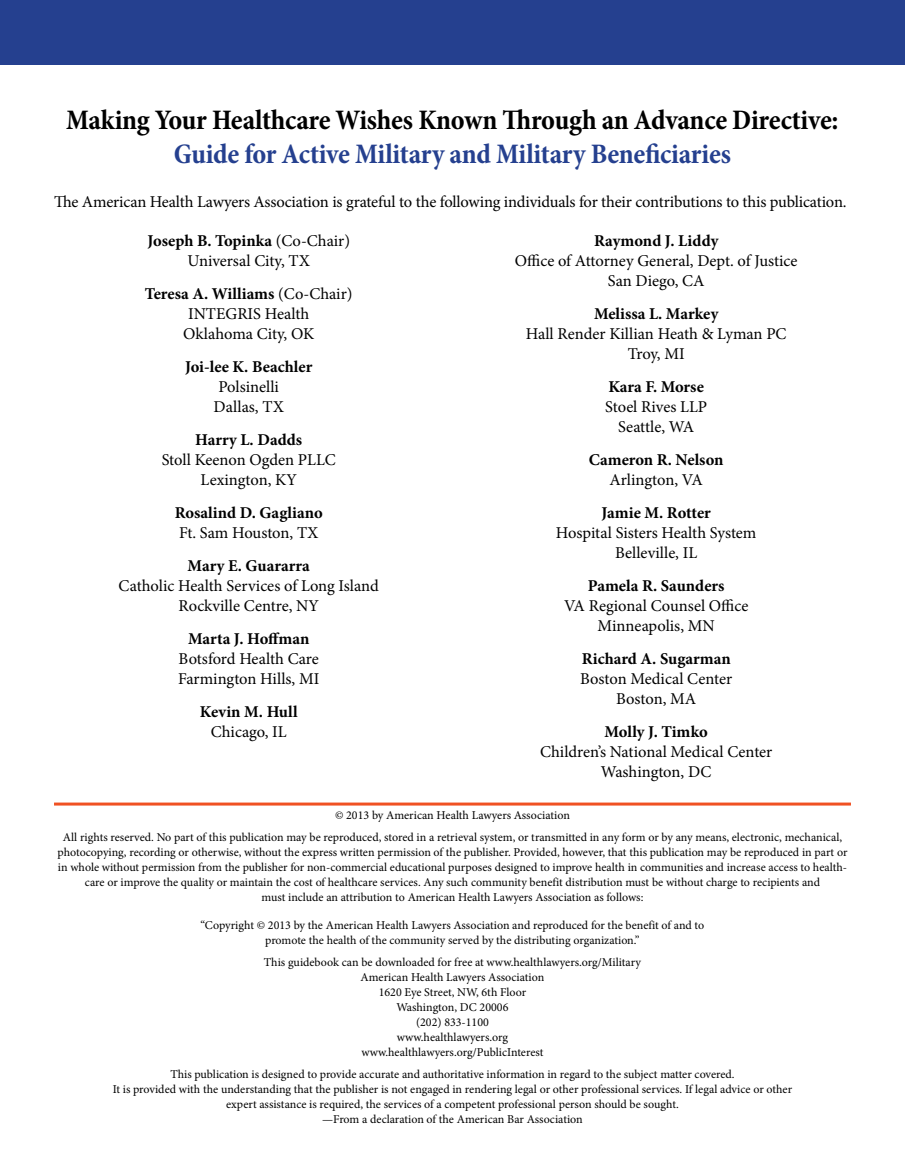
<style>
.page{position:relative;width:905px;height:1175px;background:#fff}
.page>*{position:absolute;margin:0;border:0;box-sizing:border-box;transform-origin:0 0}
.t1{font:700 condensed 28.5px "Minion Pro";letter-spacing:-.01em;color:#000}
.t2{font:700 condensed 28.5px "Minion Pro";letter-spacing:-.01em;color:#25408f}
.t3{font:16.5px/19.8px "Minion Pro";letter-spacing:-.005em;color:#000;text-align:center}
.t4{font:700 16.5px "Minion Pro";color:#000}
.t5{font:12px/15px "Minion Pro";color:#000;text-align:center}
.s1{font-weight:700}
</style>
<div class="page">
<div style="left:0;top:0;width:904px;height:65px;background:#25408f"></div>
<hr style="left:54px;top:802px;width:796px;height:3px;background:#f05123">
<h1 class="t1" style="left:66px;top:100px;width:773px">Making Your Healthcare Wishes Known Through an Advance Directive:</h1>
<h1 class="t2" style="left:174px;top:134px;width:558px">Guide for Active Military and Military Beneficiaries</h1>
<h2 class="t3" style="left:54px;top:192px;width:794px">The American Health Lawyers Association is grateful to the following individuals for their contributions to this publication.</h2>
<h2 class="t3" style="left:147px;top:231px;width:204px"><span class="s1">Joseph B. Topinka</span> (Co-Chair)<br>Universal City, TX</h2>
<h2 class="t3" style="left:145px;top:284px;width:209px"><span class="s1">Teresa A. Williams</span> (Co-Chair)<br>INTEGRIS Health<br>Oklahoma City, OK</h2>
<h2 class="t4" style="left:185px;top:355px;width:129px">Joi-lee K. Beachler</h2>
<h2 class="t3" style="left:214px;top:377px;width:72px;text-align:left">Polsinelli<br>Dallas, TX</h2>
<h2 class="t4" style="left:195px;top:428px;width:108px">Harry L. Dadds</h2>
<h2 class="t3" style="left:162px;top:450px;width:175px">Stoll Keenon Ogden PLLC<br>Lexington, KY</h2>
<h2 class="t4" style="left:175px;top:501px;width:149px">Rosalind D. Gagliano</h2>
<h2 class="t3" style="left:179px;top:523px;width:141px">Ft. Sam Houston, TX</h2>
<h2 class="t4" style="left:187px;top:554px;width:124px">Mary E. Guararra</h2>
<h2 class="t3" style="left:119px;top:576px;width:262px">Catholic Health Services of Long Island<br>Rockville Centre, NY</h2>
<h2 class="t4" style="left:188px;top:627px;width:123px">Marta J. Hoffman</h2>
<h2 class="t3" style="left:178px;top:649px;width:143px;text-align:left">Botsford Health Care<br>Farmington Hills, MI</h2>
<h2 class="t4" style="left:200px;top:700px;width:99px">Kevin M. Hull</h2>
<h2 class="t3" style="left:211px;top:722px;width:78px">Chicago, IL</h2>
<h2 class="t4" style="left:594px;top:229px;width:126px">Raymond J. Liddy</h2>
<h2 class="t3" style="left:515px;top:251px;width:284px">Office of Attorney General, Dept. of Justice<br>San Diego, CA</h2>
<h2 class="t4" style="left:594px;top:302px;width:126px">Melissa L. Markey</h2>
<h2 class="t3" style="left:526px;top:324px;width:262px">Hall Render Killian Heath &amp; Lyman PC<br>Troy, MI</h2>
<h2 class="t4" style="left:608px;top:375px;width:97px">Kara F. Morse</h2>
<h2 class="t3" style="left:605px;top:397px;width:103px">Stoel Rives LLP<br>Seattle, WA</h2>
<h2 class="t4" style="left:589px;top:448px;width:136px">Cameron R. Nelson</h2>
<h2 class="t3" style="left:609px;top:470px;width:95px">Arlington, VA</h2>
<h2 class="t4" style="left:601px;top:501px;width:111px">Jamie M. Rotter</h2>
<h2 class="t3" style="left:556px;top:523px;width:202px">Hospital Sisters Health System<br>Belleville, IL</h2>
<h2 class="t4" style="left:588px;top:574px;width:138px">Pamela R. Saunders</h2>
<h2 class="t3" style="left:564px;top:596px;width:186px">VA Regional Counsel Office<br>Minneapolis, MN</h2>
<h2 class="t4" style="left:581px;top:647px;width:150px">Richard A. Sugarman</h2>
<h2 class="t3" style="left:580px;top:669px;width:154px">Boston Medical Center<br>Boston, MA</h2>
<h2 class="t4" style="left:604px;top:720px;width:105px">Molly J. Timko</h2>
<h2 class="t3" style="left:540px;top:741px;width:234px">Children’s National Medical Center<br>Washington, DC</h2>
<p class="t5" style="left:63px;top:804px;width:780px;line-height:21.8px">© 2013 by American Health Lawyers Association<br>All rights reserved. No part of this publication may be reproduced, stored in a retrieval system, or transmitted in any form or by any means, electronic, mechanical,</p>
<p class="t5" style="left:57px;top:844px;width:791px">photocopying, recording or otherwise, without the express written permission of the publisher. Provided, however, that this publication may be reproduced in part or in whole without permission from the publisher for non-commercial educational purposes designed to improve health in communities and increase access to health&shy;care or improve the quality or maintain the cost of healthcare services. Any such community benefit distribution must be without charge to recipients and<br>must include an attribution to American Health Lawyers Association as follows:</p>
<p class="t5" style="left:201px;top:918px;width:505px">“Copyright © 2013 by the American Health Lawyers Association and reproduced for the benefit of and to promote the health of the community served by the distributing organization.”</p>
<p class="t5" style="left:264px;top:954px;width:379px">This guidebook can be downloaded for free at www.healthlawyers.org/Military American Health Lawyers Association<br>1620 Eye Street, NW, 6th Floor<br>Washington, DC 20006<br>(202) 833-1100<br>www.healthlawyers.org<br>www.healthlawyers.org/PublicInterest</p>
<p class="t5" style="left:113px;top:1066px;width:680px">This publication is designed to provide accurate and authoritative information in regard to the subject matter covered.<br>It is provided with the understanding that the publisher is not engaged in rendering legal or other professional services. If legal advice or other expert assistance is required, the services of a competent professional person should be sought.<br>—From a declaration of the American Bar Association</p>
</div>
